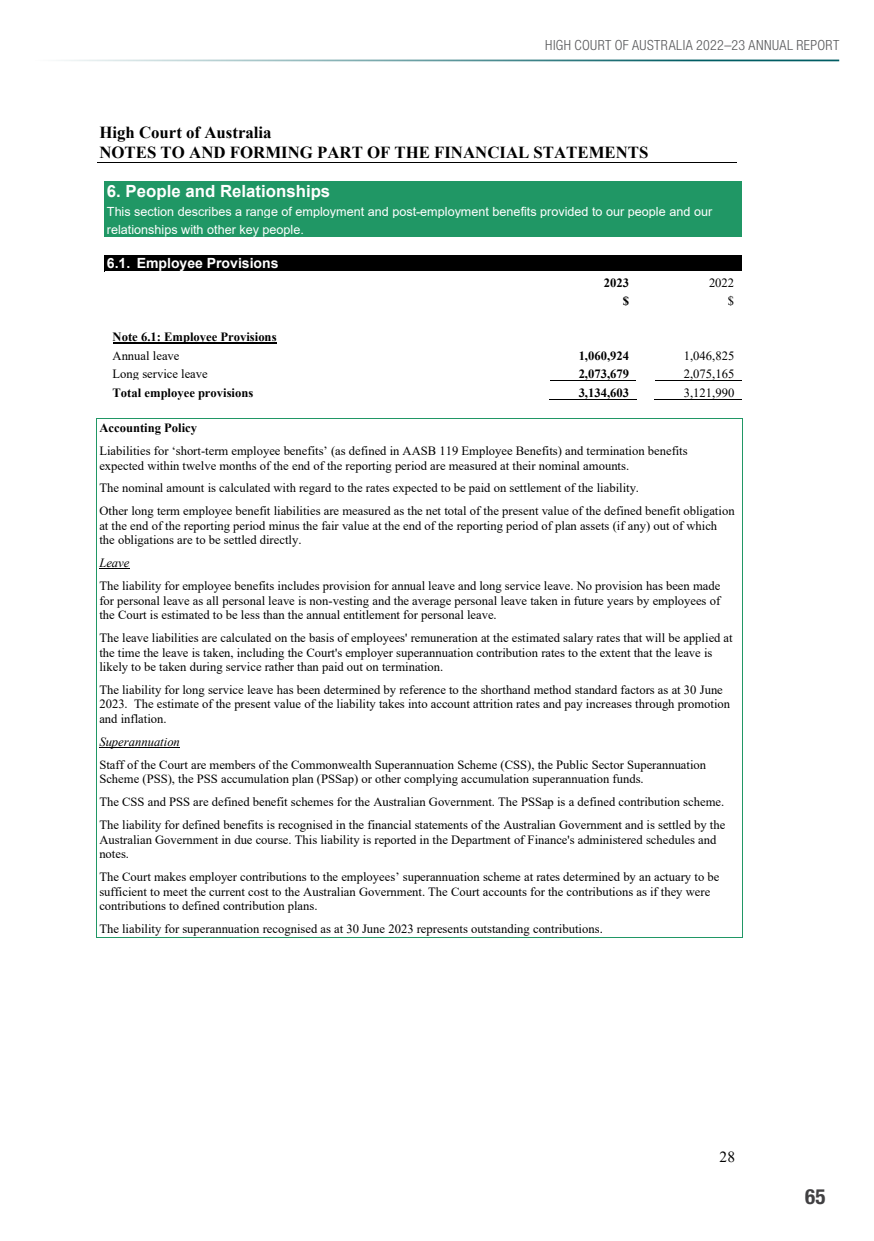
<style>
.page{position:relative;width:874px;height:1241px;background:#fff}
.page>*{position:absolute;margin:0;border:0;box-sizing:border-box;transform-origin:0 0}
.t1{font:700 condensed 21px "Helvetica Neue LT Std";color:#414042}
.t2{font:700 16.8px/19.2px "Times New Roman";color:#000}
.t3{font:700 16.8px "Arial";color:#fff}
.t4{font:15.4px "Times New Roman";color:#000}
.t5{font:300 condensed 14px "Helvetica Neue LT Std";letter-spacing:.03em;color:#58595b}
.t6{font:700 14px "Arial";color:#fff}
.t7{font:12.6px/14.5px "Times New Roman";color:#000}
.t8{font:12.6px/18.2px "Arial";color:#fff}
.t9{font:700 12.6px "Times New Roman";color:#000}
.t10{font:italic 12.6px "Times New Roman";color:#000}
</style>
<div class="page">
<hr style="left:97px;top:162px;width:639px;height:1px;background:#000">
<div style="left:105px;top:181px;width:636px;height:19px;background:#209765"></div>
<div style="left:105px;top:200px;width:636px;height:19px;background:#209765"></div>
<div style="left:105px;top:219px;width:636px;height:18px;background:#209765"></div>
<div style="left:105px;top:255px;width:636px;height:16px;background:#000"></div>
<hr style="left:112px;top:342px;width:164px;height:2px;background:#000">
<hr style="left:550px;top:380px;width:86px;height:1px;background:#000">
<hr style="left:655px;top:380px;width:86px;height:1px;background:#000">
<hr style="left:549px;top:399px;width:87px;height:1px;background:#000">
<hr style="left:654px;top:399px;width:87px;height:1px;background:#000">
<hr style="left:96px;top:418px;width:647px;height:1px;background:#209765">
<hr style="left:99px;top:568px;width:30px;height:1px;background:#000">
<hr style="left:99px;top:747px;width:81px;height:1px;background:#000">
<hr style="left:96px;top:936px;width:647px;height:1px;background:#209765">
<svg style="left:96px;top:419px;width:1px;height:517px"></svg>
<svg style="left:742px;top:419px;width:1px;height:517px"></svg>
<hr style="left:35px;top:60px;width:803px;height:1px;background:#005c63">
<p class="t5" style="left:545px;top:37px;width:295px">HIGH COURT OF AUSTRALIA 2022–23 ANNUAL REPORT</p>
<h2 class="t2" style="left:99px;top:122px;width:550px">High Court of Australia<br>NOTES TO AND FORMING PART OF THE FINANCIAL STATEMENTS</h2>
<h2 class="t3" style="left:107px;top:179px;width:225px">6. People and Relationships</h2>
<p class="t8" style="left:107px;top:202px;width:606px">This section describes a range of employment and post-employment benefits provided to our people and our relationships with other key people.</p>
<p class="t6" style="left:107px;top:253px;width:173px">6.1. Employee Provisions</p>
<p class="t9" style="left:603px;top:273px;width:27px">2023</p>
<p class="t7" style="left:708px;top:275px;width:27px">2022</p>
<p class="t9" style="left:622px;top:291px;width:8px">$</p>
<p class="t7" style="left:727px;top:293px;width:8px">$</p>
<p class="t9" style="left:112px;top:328px;width:165px">Note 6.1: Employee Provisions</p>
<p class="t7" style="left:112px;top:347px;width:68px">Annual leave</p>
<p class="t9" style="left:578px;top:346px;width:52px">1,060,924</p>
<p class="t7" style="left:683px;top:347px;width:52px">1,046,825</p>
<p class="t7" style="left:112px;top:366px;width:97px">Long service leave</p>
<p class="t9" style="left:578px;top:364px;width:52px">2,073,679</p>
<p class="t7" style="left:683px;top:366px;width:52px">2,075,165</p>
<p class="t9" style="left:112px;top:383px;width:142px">Total employee provisions</p>
<p class="t9" style="left:578px;top:383px;width:52px">3,134,603</p>
<p class="t7" style="left:683px;top:385px;width:52px">3,121,990</p>
<p class="t9" style="left:99px;top:419px;width:99px">Accounting Policy</p>
<p class="t7" style="left:99px;top:443px;width:589px">Liabilities for ‘short-term employee benefits’ (as defined in AASB 119 Employee Benefits) and termination benefits expected within twelve months of the end of the reporting period are measured at their nominal amounts.</p>
<p class="t7" style="left:99px;top:476px;width:636px;line-height:22.9px">The nominal amount is calculated with regard to the rates expected to be paid on settlement of the liability.<br>Other long term employee benefit liabilities are measured as the net total of the present value of the defined benefit obligation</p>
<p class="t7" style="left:99px;top:518px;width:619px">at the end of the reporting period minus the fair value at the end of the reporting period of plan assets (if any) out of which the obligations are to be settled directly.</p>
<p class="t10" style="left:99px;top:554px;width:32px">Leave</p>
<p class="t7" style="left:99px;top:578px;width:622px;text-align:justify">The liability for employee benefits includes provision for annual leave and long service leave. No provision has been made for personal leave as all personal leave is non-vesting and the average personal leave taken in future years by employees of the Court is estimated to be less than the annual entitlement for personal leave.</p>
<p class="t7" style="left:99px;top:630px;width:634px">The leave liabilities are calculated on the basis of employees' remuneration at the estimated salary rates that will be applied at the time the leave is taken, including the Court's employer superannuation contribution rates to the extent that the leave is likely to be taken during service rather than paid out on termination.</p>
<p class="t7" style="left:99px;top:682px;width:632px">The liability for long service leave has been determined by reference to the shorthand method standard factors as at 30 June<br>2023. The estimate of the present value of the liability takes into account attrition rates and pay increases through promotion and inflation.</p>
<p class="t10" style="left:99px;top:732px;width:82px">Superannuation</p>
<p class="t7" style="left:99px;top:756px;width:608px">Staff of the Court are members of the Commonwealth Superannuation Scheme (CSS), the Public Sector Superannuation<br>Scheme (PSS), the PSS accumulation plan (PSSap) or other complying accumulation superannuation funds.</p>
<p class="t7" style="left:99px;top:790px;width:627px;line-height:22.9px">The CSS and PSS are defined benefit schemes for the Australian Government. The PSSap is a defined contribution scheme.<br>The liability for defined benefits is recognised in the financial statements of the Australian Government and is settled by the</p>
<p class="t7" style="left:99px;top:831px;width:618px">Australian Government in due course. This liability is reported in the Department of Finance's administered schedules and notes.</p>
<p class="t7" style="left:99px;top:868px;width:621px">The Court makes employer contributions to the employees’ superannuation scheme at rates determined by an actuary to be sufficient to meet the current cost to the Australian Government. The Court accounts for the contributions as if they were contributions to defined contribution plans.</p>
<p class="t7" style="left:99px;top:920px;width:504px">The liability for superannuation recognised as at 30 June 2023 represents outstanding contributions.</p>
<p class="t4" style="left:719px;top:1146px;width:17px">28</p>
<h1 class="t1" style="left:804px;top:1183px;width:22px">65</h1>
</div>
